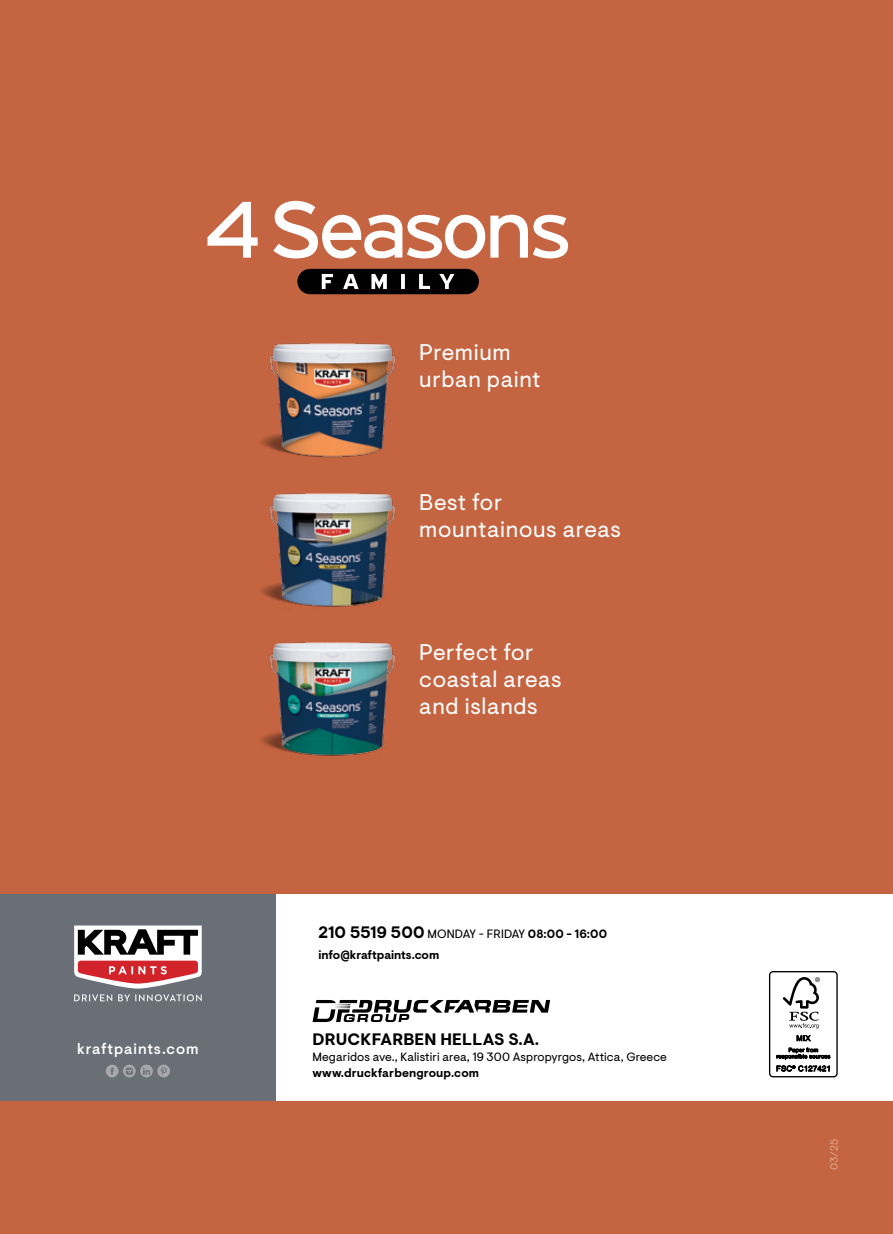
<style>
.page{position:relative;width:893px;height:1234px;background:#fff}
.page>*{position:absolute;margin:0;border:0;box-sizing:border-box;transform-origin:0 0}
.t1{font:22.5px/27px "Visuelt Pro";letter-spacing:.03em;color:#fff}
.t2{font:700 16.5px "Visuelt Pro";letter-spacing:.01em;color:#000}
.t3{font:500 15px "Visuelt Pro";letter-spacing:.06em;color:#fff}
.t4{font:700 12px/20.9px "Visuelt Pro";letter-spacing:.005em;color:#000}
.t5{font:12px "Visuelt Pro";letter-spacing:.01em;color:#000}
.t6{font:10.5px "Visuelt Pro";color:#dda78d}
.s1{font-size:16.5px}
.s2{font-weight:400}
</style>
<div class="page">
<div style="left:0;top:0;width:893px;height:1233px;background:#c56441"></div>
<div style="left:0;top:894px;width:318px;height:206px;background:#696e77"></div>
<div style="left:276px;top:894px;width:617px;height:206px;background:#fff"></div>
<svg style="left:106px;top:1064px;width:64px;height:13px"></svg>
<svg style="left:313px;top:1000px;width:237px;height:21px"></svg>
<svg style="left:207px;top:201px;width:361px;height:57px"></svg>
<div style="left:297px;top:269px;width:182px;height:25px;background:#000;border-radius:13px"></div>
<svg style="left:322px;top:274px;width:132px;height:15px"></svg>
<img style="left:265px;top:343px;width:130px;height:115px">
<img style="left:265px;top:493px;width:130px;height:114px">
<img style="left:265px;top:642px;width:130px;height:114px">
<svg style="left:769px;top:971px;width:69px;height:106px"></svg>
<svg style="left:74px;top:925px;width:128px;height:63px"></svg>
<svg style="left:74px;top:994px;width:128px;height:7px"></svg>
<p class="t3" style="left:77px;top:1039px;width:123px">kraftpaints.com</p>
<h1 class="t1" style="left:419px;top:340px;width:123px">Premium urban paint</h1>
<h1 class="t1" style="left:419px;top:489px;width:203px">Best for mountainous areas</h1>
<h1 class="t1" style="left:419px;top:639px;width:144px">Perfect for coastal areas and islands</h1>
<p class="t4" style="left:318px;top:923px;width:290px"><span class="s1">210 5519 500</span> <span class="s2">MONDAY - FRIDAY</span> 08:00 - 16:00 info@kraftpaints.com</p>
<h2 class="t2" style="left:313px;top:1029px;width:228px">DRUCKFARBEN HELLAS S.A.</h2>
<p class="t5" style="left:313px;top:1049px;width:356px">Megaridos ave., Kalistiri area, 19 300 Aspropyrgos, Attica, Greece</p>
<p class="t4" style="left:313px;top:1063px;width:168px">www.druckfarbengroup.com</p>
<p class="t6" style="left:828px;top:1169px;width:33px;rotate:-90deg">03/25</p>
</div>
